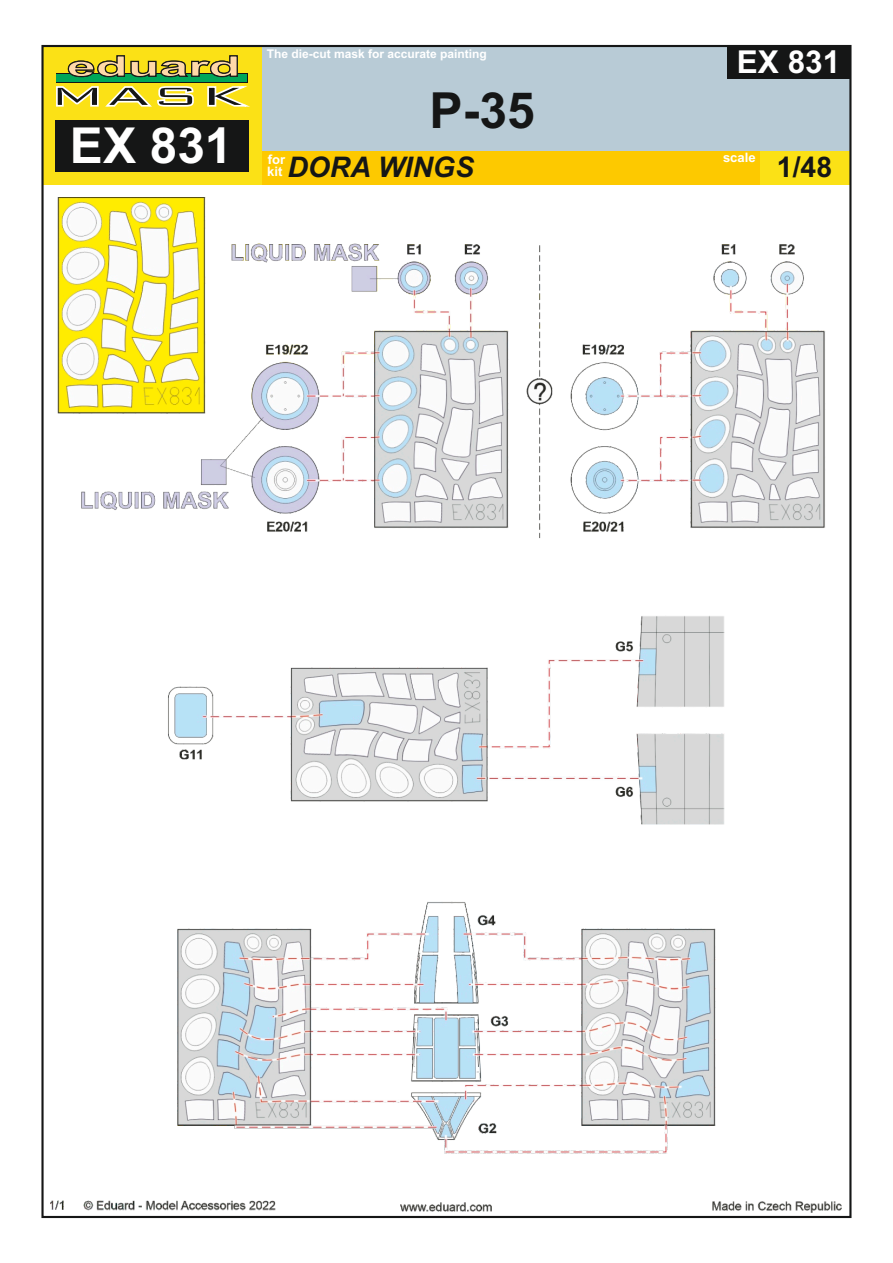
<style>
.page{position:relative;width:893px;height:1263px;background:#fff}
.page>*{position:absolute;margin:0;border:0;box-sizing:border-box;transform-origin:0 0}
.t1{font:700 49.8px "Arial";color:#151616}
.t2{font:700 49.5px "Arial";color:#fff}
.t3{font:700 31.5px "Arial";color:#fff}
.t4{font:italic 700 28.35px "Arial";color:#151616}
.t5{font:700 28.35px "Arial";color:#151616}
.t6{font:700 13.05px/12.3px "Arial";color:#fff}
.t7{font:700 12px "Arial";color:#fff}
</style>
<div class="page">
<div style="left:262px;top:46px;width:588px;height:105px;background:#b8cbd6"></div>
<div style="left:43px;top:46px;width:219px;height:139px;background:#fbe116"></div>
<div style="left:262px;top:151px;width:497px;height:34px;background:#fdc900"></div>
<div style="left:759px;top:151px;width:91px;height:34px;background:#fbe116"></div>
<div style="left:55px;top:120px;width:193px;height:51px;background:#151616"></div>
<svg style="left:56px;top:86px;width:194px;height:21px"></svg>
<svg style="left:56px;top:73px;width:192px;height:9px"></svg>
<div style="left:57px;top:74px;width:190px;height:7px;background:#00a759"></div>
<svg style="left:68px;top:55px;width:170px;height:22px"></svg>
<img style="left:51px;top:197px;width:791px;height:1016px">
<div style="left:727px;top:46px;width:123px;height:33px;background:#151616"></div>
<h2 class="t2" style="left:70px;top:127px;width:164px">EX 831</h2>
<p class="t7" style="left:267px;top:49px;width:222px">The die-cut mask for accurate painting</p>
<h3 class="t3" style="left:737px;top:50px;width:105px">EX 831</h3>
<h1 class="t1" style="left:430px;top:91px;width:107px">P-35</h1>
<h3 class="t4" style="left:287px;top:157px;width:188px">DORA WINGS</h3>
<p class="t6" style="left:723px;top:153px;width:34px">scale</p>
<p class="t6" style="left:267px;top:154px;width:19px">for kit</p>
<h3 class="t5" style="left:777px;top:157px;width:57px">1/48</h3>
</div>
